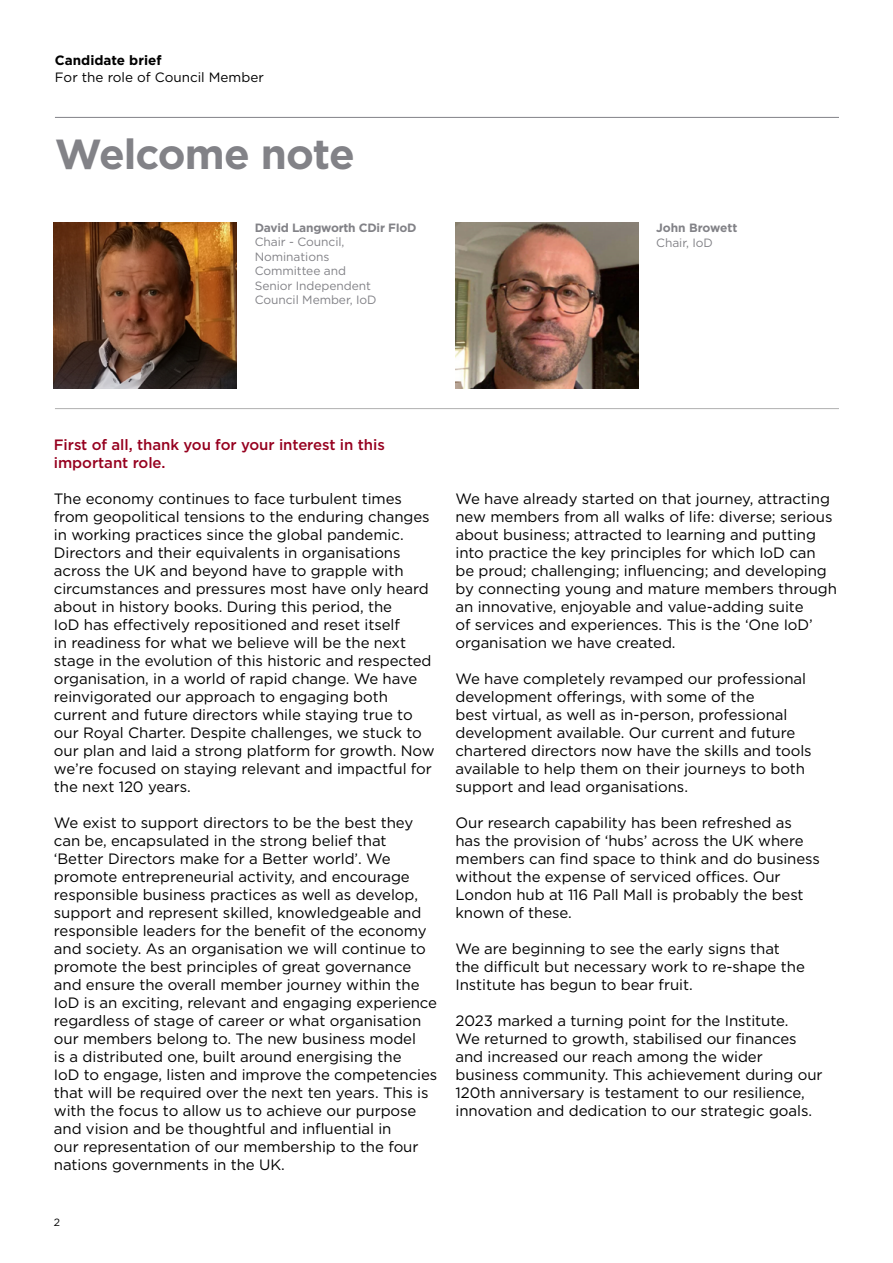
<style>
.page{position:relative;width:893px;height:1263px;background:#fff}
.page>*{position:absolute;margin:0;border:0;box-sizing:border-box;transform-origin:0 0}
.t1{font:700 42px "Gotham";letter-spacing:-.025em;color:#828287}
.t2{font:15px/18px "Gotham";letter-spacing:-.005em;color:#000}
.t3{font:500 15px/18px "Gotham";letter-spacing:-.005em;color:#96001f}
.t4{font:13.5px/16.5px "Gotham";color:#000}
.t5{font:12px/14.4px "Gotham";letter-spacing:-.005em;color:#828287}
.t6{font:700 12px/15px "Gotham";letter-spacing:-.005em;color:#828287}
.t7{font:10.5px "Gotham";color:#000}
.s1{font-weight:700}
.s2{font-weight:400}
</style>
<div class="page">
<hr style="left:55px;top:408px;width:784px;height:1px;background:#b1b1b1">
<hr style="left:55px;top:117px;width:784px;height:1px;background:#828287">
<img style="left:456px;top:222px;width:182px;height:166px">
<img style="left:54px;top:222px;width:183px;height:166px">
<p class="t4" style="left:55px;top:52px;width:210px"><span class="s1">Candidate brief<br></span>For the role of Council Member</p>
<p class="t1" style="left:55px;top:126px;width:301px">Welcome note</p>
<p class="t5" style="left:255px;top:220px;width:163px"><span class="s1">David Langworth CDir FIoD<br></span>Chair - Council,<br>Nominations</p>
<p class="t5" style="left:255px;top:263px;width:93px">Committee and</p>
<p class="t5" style="left:255px;top:278px;width:118px">Senior Independent</p>
<p class="t5" style="left:255px;top:292px;width:123px">Council Member, IoD</p>
<p class="t6" style="left:656px;top:220px;width:83px">John Browett<br><span class="s2">Chair, IoD</span></p>
<p class="t3" style="left:54px;top:436px;width:332px">First of all, thank you for your interest in this important role.</p>
<p class="t2" style="left:54px;top:489px;width:382px">The economy continues to face turbulent times from geopolitical tensions to the enduring changes in working practices since the global pandemic.<br>Directors and their equivalents in organisations across the UK and beyond have to grapple with circumstances and pressures most have only heard about in history books. During this period, the<br>IoD has effectively repositioned and reset itself<br>in readiness for what we believe will be the next stage in the evolution of this historic and respected organisation, in a world of rapid change. We have reinvigorated our approach to engaging both current and future directors while staying true to our Royal Charter. Despite challenges, we stuck to our plan and laid a strong platform for growth. Now we’re focused on staying relevant and impactful for the next 120 years.</p>
<p class="t2" style="left:54px;top:813px;width:385px">We exist to support directors to be the best they can be, encapsulated in the strong belief that ‘Better Directors make for a Better world’. We promote entrepreneurial activity, and encourage responsible business practices as well as develop, support and represent skilled, knowledgeable and responsible leaders for the benefit of the economy and society. As an organisation we will continue to promote the best principles of great governance and ensure the overall member journey within the IoD is an exciting, relevant and engaging experience regardless of stage of career or what organisation our members belong to. The new business model<br>is a distributed one, built around energising the<br>IoD to engage, listen and improve the competencies that will be required over the next ten years. This is with the focus to allow us to achieve our purpose and vision and be thoughtful and influential in<br>our representation of our membership to the four nations governments in the UK.</p>
<p class="t7" style="left:54px;top:1215px;width:8px">2</p>
<p class="t2" style="left:455px;top:489px;width:383px">We have already started on that journey, attracting new members from all walks of life: diverse; serious about business; attracted to learning and putting into practice the key principles for which IoD can be proud; challenging; influencing; and developing by connecting young and mature members through an innovative, enjoyable and value-adding suite<br>of services and experiences. This is the ‘One IoD’ organisation we have created.</p>
<p class="t2" style="left:455px;top:669px;width:358px">We have completely revamped our professional development offerings, with some of the<br>best virtual, as well as in-person, professional development available. Our current and future chartered directors now have the skills and tools available to help them on their journeys to both support and lead organisations.</p>
<p class="t2" style="left:455px;top:813px;width:366px">Our research capability has been refreshed as has the provision of ‘hubs’ across the UK where members can find space to think and do business without the expense of serviced offices. Our London hub at 116 Pall Mall is probably the best known of these.</p>
<p class="t2" style="left:455px;top:939px;width:351px">We are beginning to see the early signs that the difficult but necessary work to re-shape the<br>Institute has begun to bear fruit.</p>
<p class="t2" style="left:455px;top:1011px;width:369px">2023 marked a turning point for the Institute.<br>We returned to growth, stabilised our finances and increased our reach among the wider business community. This achievement during our 120th anniversary is testament to our resilience, innovation and dedication to our strategic goals.</p>
</div>
